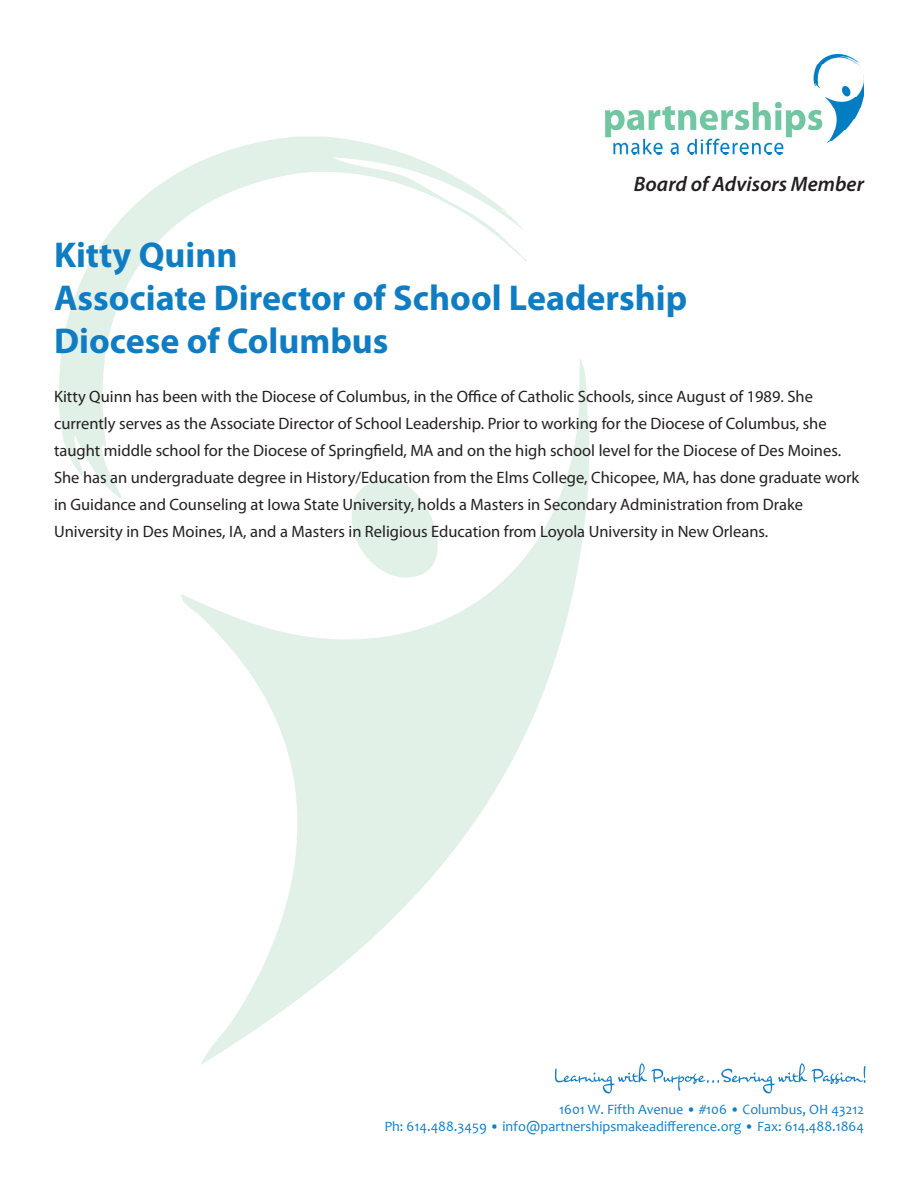
<style>
.page{position:relative;width:918px;height:1188px;background:#fff}
.page>*{position:absolute;margin:0;border:0;box-sizing:border-box;transform-origin:0 0}
.t1{font:700 36px "Myriad Pro";color:#107dc2}
.t2{font:italic 600 21px "Myriad Pro";color:#231f20}
.t3{font:16.5px/27px "Myriad Pro";color:#231f20}
.t4{font:14.25px "Candara";color:#107dc2}
</style>
<div class="page">
<img style="left:605px;top:54px;width:259px;height:100px">
<svg style="left:555px;top:1063px;width:311px;height:30px"></svg>
<svg style="left:181px;top:359px;width:409px;height:706px"></svg>
<svg style="left:347px;top:499px;width:117px;height:80px"></svg>
<svg style="left:59px;top:136px;width:470px;height:363px"></svg>
<p class="t2" style="left:634px;top:170px;width:232px">Board of Advisors Member</p>
<p class="t1" style="left:54px;top:231px;width:185px">Kitty Quinn</p>
<p class="t1" style="left:54px;top:275px;width:635px">Associate Director of School Leadership</p>
<p class="t1" style="left:54px;top:318px;width:336px">Diocese of Columbus</p>
<p class="t3" style="left:54px;top:383px;width:761px">Kitty Quinn has been with the Diocese of Columbus, in the Office of Catholic Schools, since August of 1989. She</p>
<p class="t3" style="left:54px;top:410px;width:807px">currently serves as the Associate Director of School Leadership. Prior to working for the Diocese of Columbus, she taught middle school for the Diocese of Springfield, MA and on the high school level for the Diocese of Des Moines.<br>She has an undergraduate degree in History/Education from the Elms College, Chicopee, MA, has done graduate work in Guidance and Counseling at Iowa State University, holds a Masters in Secondary Administration from Drake</p>
<p class="t3" style="left:54px;top:518px;width:716px">University in Des Moines, IA, and a Masters in Religious Education from Loyola University in New Orleans.</p>
<p class="t4" style="left:559px;top:1101px;width:306px">1601 W. Fifth Avenue • #106 • Columbus, OH 43212</p>
<p class="t4" style="left:384px;top:1118px;width:481px">Ph: 614.488.3459 • info@partnershipsmakeadifference.org • Fax: 614.488.1864</p>
</div>
